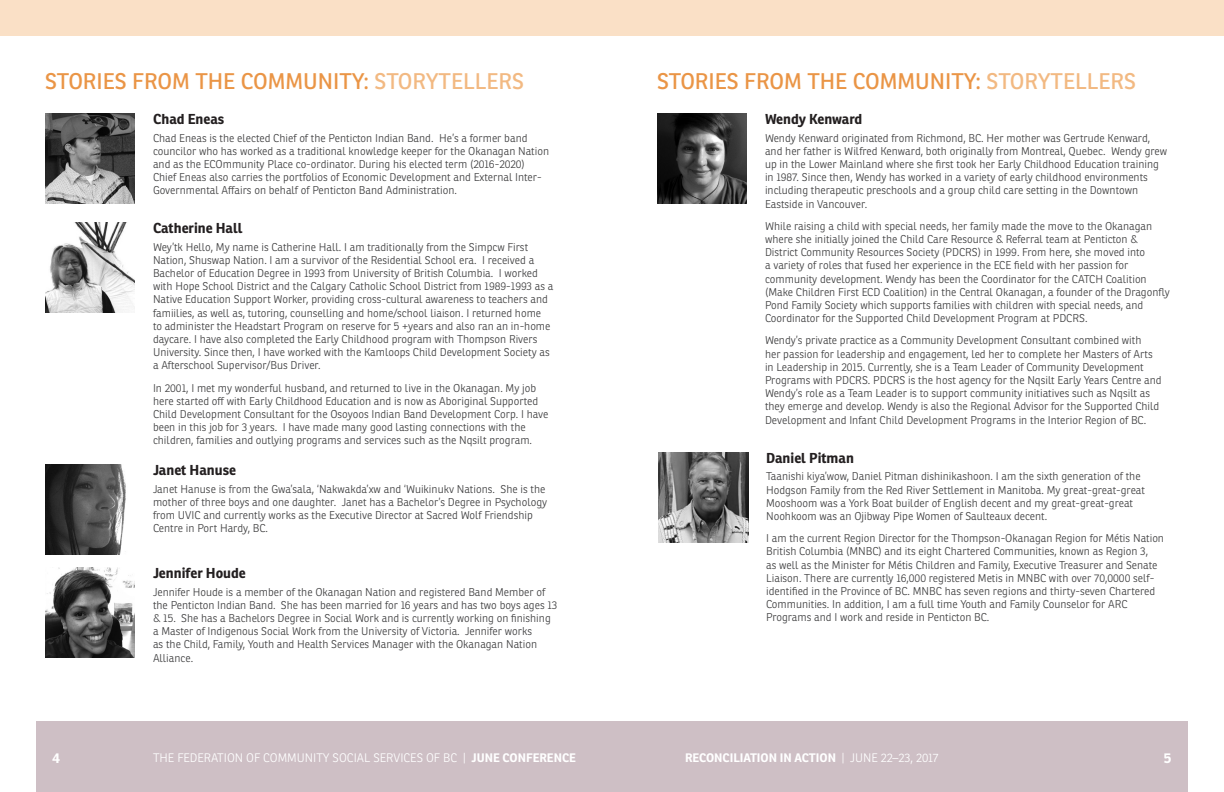
<style>
.page{position:relative;width:1224px;height:792px;background:#fff}
.page>*{position:absolute;margin:0;border:0;box-sizing:border-box;transform-origin:0 0}
.Orange_caps_header{font:22px "Ronnia Basic Rg";color:#ea9546}
.Sessions_-_header{font:700 14px "Ronnia";color:#231f20}
.t1{font:700 14px "Ronnia";color:#fff}
.t2{font:300 12px "Ronnia Basic";color:#fff}
.t3{font:700 12px "Ronnia";color:#fff}
.Body{font:300 11px/13.2px "Ronnia Basic";color:#3e3e3f}
.s1{color:#f2b982}
.s2{font-family:"Ronnia";font-weight:700}
.s3{font-family:"Ronnia Basic";font-weight:300}
</style>
<div class="page">
<div style="left:0;top:0;width:733px;height:36px;background:#fae0c6"></div>
<div style="left:720px;top:0;width:504px;height:36px;background:#fae0c6"></div>
<div style="left:36px;top:721px;width:1152px;height:71px;background:#cebfc5"></div>
<img style="left:45px;top:113px;width:90px;height:90px">
<img style="left:45px;top:222px;width:90px;height:90px">
<img style="left:45px;top:464px;width:81px;height:90px">
<img style="left:45px;top:567px;width:90px;height:90px">
<img style="left:657px;top:113px;width:90px;height:90px">
<img style="left:658px;top:452px;width:90px;height:90px">
<p class="Orange_caps_header" style="left:45px;top:67px;width:481px">STORIES FROM THE COMMUNITY: <span class="s1">STORYTELLERS</span></p>
<p class="Orange_caps_header" style="left:657px;top:67px;width:481px">STORIES FROM THE COMMUNITY: <span class="s1">STORYTELLERS</span></p>
<p class="Sessions_-_header" style="left:153px;top:110px;width:73px">Chad Eneas</p>
<p class="Body" style="left:153px;top:131px;width:398px">Chad Eneas is the elected Chief of the Penticton Indian Band. He’s a former band councilor who has worked as a traditional knowledge keeper for the Okanagan Nation and as the ECOmmunity Place co-ordinator. During his elected term (2016-2020)<br>Chief Eneas also carries the portfolios of Economic Development and External Inter-Governmental Affairs on behalf of Penticton Band Administration.</p>
<p class="Sessions_-_header" style="left:153px;top:219px;width:91px">Catherine Hall</p>
<p class="Body" style="left:153px;top:240px;width:402px">Wey’tk Hello, My name is Catherine Hall. I am traditionally from the Simpcw First Nation, Shuswap Nation. I am a survivor of the Residential School era. I received a Bachelor of Education Degree in 1993 from University of British Columbia. I worked with Hope School District and the Calgary Catholic School District from 1989-1993 as a Native Education Support Worker, providing cross-cultural awareness to teachers and famiilies, as well as, tutoring, counselling and home/school liaison. I returned home<br>to administer the Headstart Program on reserve for 5 +years and also ran an in-home daycare. I have also completed the Early Childhood program with Thompson Rivers University. Since then, I have worked with the Kamloops Child Development Society as a Afterschool Supervisor/Bus Driver.</p>
<p class="Body" style="left:153px;top:381px;width:397px">In 2001, I met my wonderful husband, and returned to live in the Okanagan. My job here started off with Early Childhood Education and is now as Aboriginal Supported Child Development Consultant for the Osoyoos Indian Band Development Corp. I have been in this job for 3 years. I have made many good lasting connections with the children, families and outlying programs and services such as the Nqsilt program.</p>
<p class="Sessions_-_header" style="left:153px;top:461px;width:85px">Janet Hanuse</p>
<p class="Body" style="left:153px;top:482px;width:396px">Janet Hanuse is from the Gwa’sala, ‘Nakwakda’xw and ‘Wuikinukv Nations. She is the mother of three boys and one daughter. Janet has a Bachelor’s Degree in Psychology from UVIC and currently works as the Executive Director at Sacred Wolf Friendship Centre in Port Hardy, BC.</p>
<p class="Sessions_-_header" style="left:153px;top:564px;width:94px">Jennifer Houde</p>
<p class="Body" style="left:153px;top:585px;width:406px">Jennifer Houde is a member of the Okanagan Nation and registered Band Member of the Penticton Indian Band. She has been married for 16 years and has two boys ages 13 &amp; 15. She has a Bachelors Degree in Social Work and is currently working on finishing a Master of Indigenous Social Work from the University of Victoria. Jennifer works<br>as the Child, Family, Youth and Health Services Manager with the Okanagan Nation Alliance.</p>
<p class="Sessions_-_header" style="left:765px;top:110px;width:99px">Wendy Kenward</p>
<p class="Body" style="left:765px;top:131px;width:404px">Wendy Kenward originated from Richmond, BC. Her mother was Gertrude Kenward, and her father is Wilfred Kenward, both originally from Montreal, Quebec. Wendy grew up in the Lower Mainland where she first took her Early Childhood Education training in 1987. Since then, Wendy has worked in a variety of early childhood environments including therapeutic preschools and a group child care setting in the Downtown Eastside in Vancouver.</p>
<p class="Body" style="left:765px;top:219px;width:406px">While raising a child with special needs, her family made the move to the Okanagan where she initially joined the Child Care Resource &amp; Referral team at Penticton &amp; District Community Resources Society (PDCRS) in 1999. From here, she moved into<br>a variety of roles that fused her experience in the ECE field with her passion for community development. Wendy has been the Coordinator for the CATCH Coalition (Make Children First ECD Coalition) in the Central Okanagan, a founder of the Dragonfly Pond Family Society which supports families with children with special needs, and Coordinator for the Supported Child Development Program at PDCRS.</p>
<p class="Body" style="left:765px;top:334px;width:398px">Wendy’s private practice as a Community Development Consultant combined with<br>her passion for leadership and engagement, led her to complete her Masters of Arts in Leadership in 2015. Currently, she is a Team Leader of Community Development Programs with PDCRS. PDCRS is the host agency for the Nqsilt Early Years Centre and Wendy’s role as a Team Leader is to support community initiatives such as Nqsilt as they emerge and develop. Wendy is also the Regional Advisor for the Supported Child Development and Infant Child Development Programs in the Interior Region of BC.</p>
<p class="Sessions_-_header" style="left:766px;top:449px;width:89px">Daniel Pitman</p>
<p class="Body" style="left:766px;top:470px;width:380px">Taanishi kiya’wow, Daniel Pitman dishinikashoon. I am the sixth generation of the Hodgson Family from the Red River Settlement in Manitoba. My great-great-great Mooshoom was a York Boat builder of English decent and my great-great-great Noohkoom was an Ojibway Pipe Women of Saulteaux decent.</p>
<p class="Body" style="left:766px;top:532px;width:400px">I am the current Region Director for the Thompson-Okanagan Region for Métis Nation British Columbia (MNBC) and its eight Chartered Communities, known as Region 3,<br>as well as the Minister for Métis Children and Family, Executive Treasurer and Senate Liaison. There are currently 16,000 registered Metis in MNBC with over 70,0000 self&shy;identified in the Province of BC. MNBC has seven regions and thirty-seven Chartered Communities. In addition, I am a full time Youth and Family Counselor for ARC Programs and I work and reside in Penticton BC.</p>
<p class="t2" style="left:153px;top:750px;width:424px">THE FEDERATION OF COMMUNITY SOCIAL SERVICES OF BC | <span class="s2">JUNE CONFERENCE</span></p>
<p class="t3" style="left:685px;top:750px;width:255px">RECONCILIATION IN ACTION <span class="s3">| JUNE 22–23, 2017</span></p>
<p class="t1" style="left:52px;top:749px;width:9px">4</p>
<p class="t1" style="left:1164px;top:749px;width:9px">5</p>
</div>
